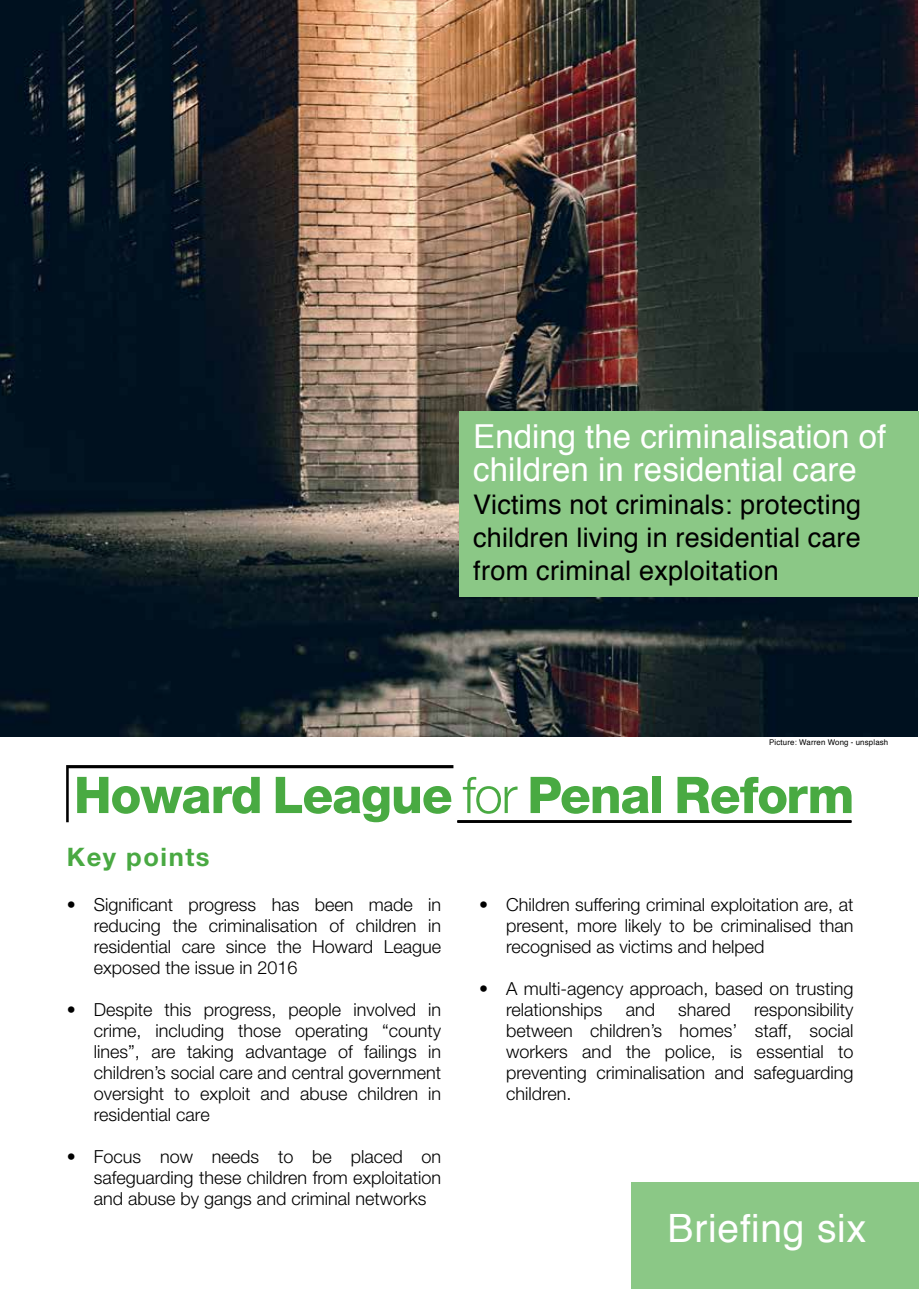
<style>
.page{position:relative;width:919px;height:1289px;background:#fff}
.page>*{position:absolute;margin:0;border:0;box-sizing:border-box;transform-origin:0 0}
.t1{font:39px "Helvetica";letter-spacing:.02em;color:#fff}
.t2{font:33px/33px "Helvetica";color:#fff}
.t3{font:27px/33px "Helvetica";letter-spacing:.01em;color:#000;text-align:justify}
.t4{font:700 25.5px "Helvetica Neue LT";letter-spacing:.06em;color:#49a942}
.t5{font:300 18px/21px "Helvetica Neue LT";color:#000;text-align:justify}
.t6{font:7.8px "Helvetica";letter-spacing:.02em;color:#000}
</style>
<div class="page">
<img style="left:0;top:0;width:917px;height:736px">
<svg style="left:463px;top:776px;width:54px;height:37px"></svg>
<svg style="left:530px;top:776px;width:118px;height:37px"></svg>
<div style="left:652px;top:776px;width:9px;height:37px;background:#49aa42"></div>
<svg style="left:677px;top:776px;width:174px;height:37px"></svg>
<svg style="left:66px;top:765px;width:387px;height:57px"></svg>
<hr style="left:457px;top:820px;width:394px;height:3px;background:#000">
<div style="left:459px;top:411px;width:459px;height:185px;background:#8bc886"></div>
<div style="left:631px;top:1182px;width:287px;height:106px;background:#8bc886"></div>
<h2 class="t2" style="left:473px;top:420px;width:414px">Ending the criminalisation of children in residential care</h2>
<h3 class="t3" style="left:473px;top:488px;width:389px">Victims not criminals: protecting children living in residential care from criminal exploitation</h3>
<p class="t6" style="left:769px;top:736px;width:121px">Picture: Warren Wong - unsplash</p>
<h3 class="t4" style="left:67px;top:841px;width:144px">Key points</h3>
<p class="t5" style="left:94px;top:893px;width:349px;text-indent:-27px">• Significant progress has been made in reducing the criminalisation of children in residential care since the Howard League exposed the issue in 2016</p>
<p class="t5" style="left:94px;top:998px;width:349px;text-indent:-27px">• Despite this progress, people involved in crime, including those operating “county lines”, are taking advantage of failings in children’s social care and central government oversight to exploit and abuse children in residential care</p>
<p class="t5" style="left:94px;top:1145px;width:349px;text-indent:-27px">• Focus now needs to be placed on safeguarding these children from exploitation and abuse by gangs and criminal networks</p>
<p class="t5" style="left:506px;top:893px;width:349px;text-indent:-27px">• Children suffering criminal exploitation are, at present, more likely to be criminalised than recognised as victims and helped</p>
<p class="t5" style="left:506px;top:977px;width:349px;text-indent:-27px">• A multi-agency approach, based on trusting relationships</p>
<p class="t5" style="left:506px;top:998px;width:349px;text-indent:248px">responsibility between children’s homes’ staff, social workers and the police, is essential to preventing criminalisation and safeguarding children.</p>
<p class="t5" style="left:625px;top:998px;width:31px">and</p>
<p class="t5" style="left:678px;top:998px;width:54px">shared</p>
<h1 class="t1" style="left:667px;top:1197px;width:200px">Briefing six</h1>
</div>
